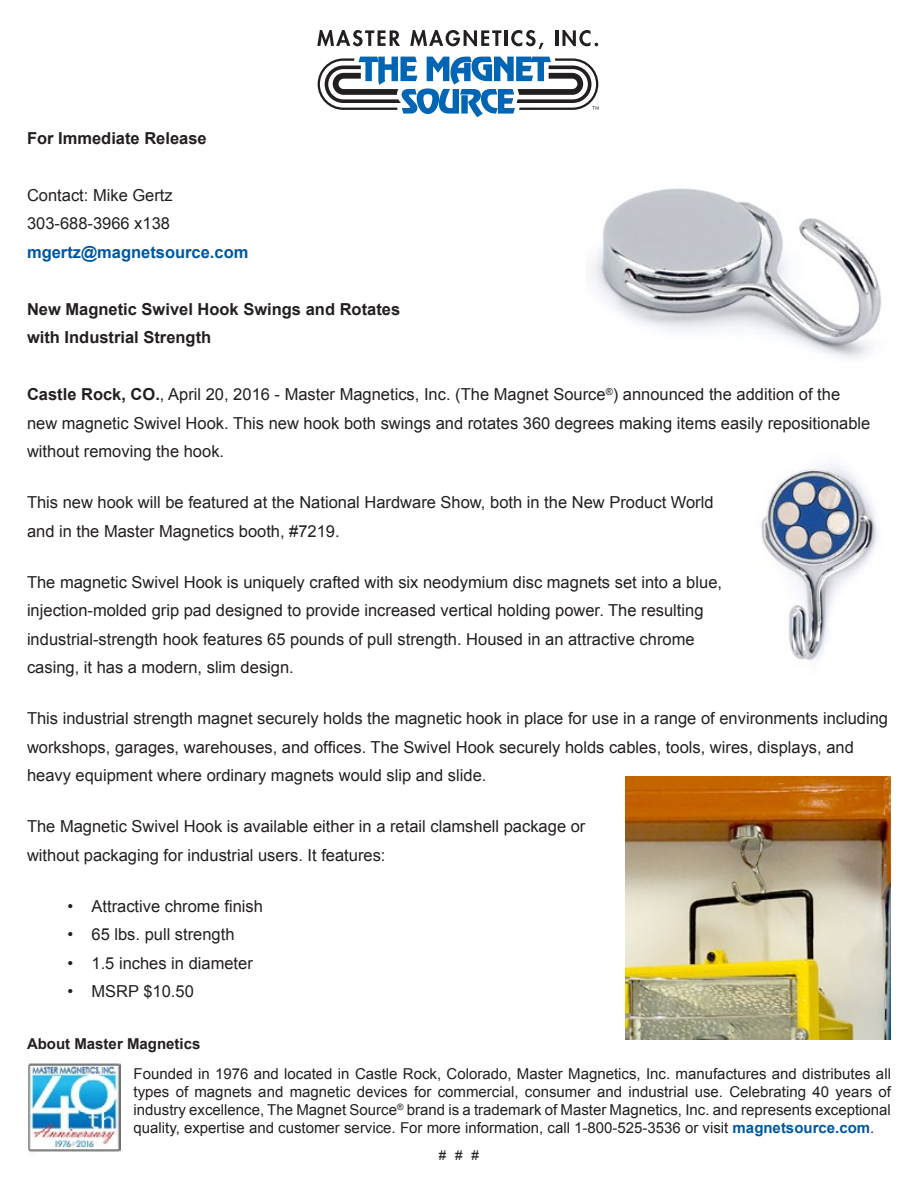
<style>
.page{position:relative;width:918px;height:1188px;background:#fff}
.page>*{position:absolute;margin:0;border:0;box-sizing:border-box;transform-origin:0 0}
.t1{font:16.5px/28.5px "Arial";color:#231f20}
.t2{font:700 16.5px "Arial";color:#231f20}
.t3{font:700 16.5px "Arial";color:#0057a0}
.t4{font:15px/18px "Arial";color:#231f20;text-align:justify}
.t5{font:700 15px "Arial";color:#231f20}
.t6{font:13.5px "Arial";color:#231f20}
.s1{font-weight:700}
.s2{font-weight:700;color:#0057a0}
</style>
<div class="page">
<svg style="left:317px;top:30px;width:83px;height:16px"></svg>
<svg style="left:410px;top:30px;width:91px;height:16px"></svg>
<hr style="left:505px;top:30px;width:3px;height:16px;background:#231f20">
<svg style="left:511px;top:30px;width:32px;height:19px"></svg>
<hr style="left:555px;top:30px;width:3px;height:16px;background:#231f20">
<svg style="left:562px;top:30px;width:36px;height:16px"></svg>
<svg style="left:318px;top:57px;width:281px;height:60px"></svg>
<img style="left:591px;top:188px;width:291px;height:171px">
<img style="left:625px;top:776px;width:266px;height:264px">
<img style="left:28px;top:1060px;width:92px;height:92px">
<img style="left:761px;top:465px;width:117px;height:196px">
<p class="t2" style="left:27px;top:126px;width:181px">For Immediate Release</p>
<p class="t1" style="left:27px;top:181px;width:147px">Contact: Mike Gertz</p>
<p class="t1" style="left:27px;top:209px;width:145px">303-688-3966 x138</p>
<p class="t3" style="left:27px;top:240px;width:223px">mgertz@magnetsource.com</p>
<p class="t2" style="left:27px;top:297px;width:375px">New Magnetic Swivel Hook Swings and Rotates</p>
<p class="t2" style="left:27px;top:326px;width:186px">with Industrial Strength</p>
<p class="t1" style="left:27px;top:380px;width:845px"><span class="s1">Castle Rock, CO.</span>, April 20, 2016 - Master Magnetics, Inc. (The Magnet Source<sup>®</sup>) announced the addition of the new magnetic Swivel Hook. This new hook both swings and rotates 360 degrees making items easily repositionable without removing the hook.</p>
<p class="t1" style="left:27px;top:488px;width:688px">This new hook will be featured at the National Hardware Show, both in the New Product World and in the Master Magnetics booth, #7219.</p>
<p class="t1" style="left:27px;top:568px;width:697px">The magnetic Swivel Hook is uniquely crafted with six neodymium disc magnets set into a blue, injection-molded grip pad designed to provide increased vertical holding power. The resulting industrial-strength hook features 65 pounds of pull strength. Housed in an attractive chrome casing, it has a modern, slim design.</p>
<p class="t1" style="left:27px;top:704px;width:863px">This industrial strength magnet securely holds the magnetic hook in place for use in a range of environments including workshops, garages, warehouses, and offices. The Swivel Hook securely holds cables, tools, wires, displays, and heavy equipment where ordinary magnets would slip and slide.</p>
<p class="t1" style="left:27px;top:812px;width:560px">The Magnetic Swivel Hook is available either in a retail clamshell package or without packaging for industrial users. It features:</p>
<p class="t1" style="left:68px;top:892px;width:197px">• Attractive chrome finish</p>
<p class="t1" style="left:68px;top:920px;width:169px">• 65 lbs. pull strength</p>
<p class="t1" style="left:68px;top:949px;width:187px">• 1.5 inches in diameter</p>
<p class="t1" style="left:68px;top:977px;width:128px">• MSRP $10.50</p>
<p class="t5" style="left:27px;top:1033px;width:175px">About Master Magnetics</p>
<p class="t4" style="left:134px;top:1064px;width:759px">Founded in 1976 and located in Castle Rock, Colorado, Master Magnetics, Inc. manufactures and distributes all types of magnets and magnetic devices for commercial, consumer and industrial use. Celebrating 40 years of industry excellence, The Magnet Source<sup>®</sup> brand is a trademark of Master Magnetics, Inc. and represents exceptional quality, expertise and customer service. For more information, call 1-800-525-3536 or visit <span class="s2">magnetsource.com</span>.</p>
<p class="t6" style="left:439px;top:1146px;width:42px">###</p>
</div>
